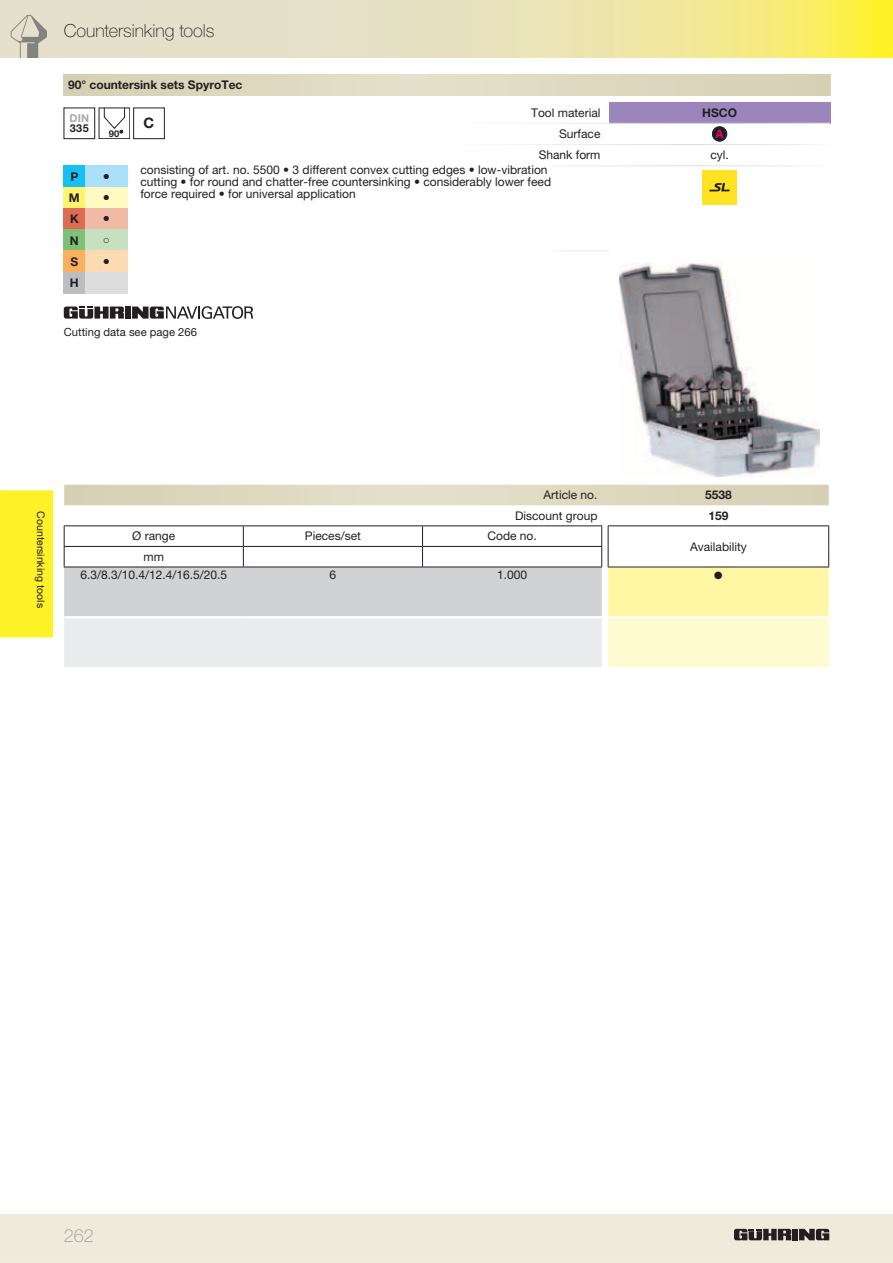
<style>
.page{position:relative;width:893px;height:1263px;background:#fff}
.page>*{position:absolute;margin:0;border:0;box-sizing:border-box;transform-origin:0 0}
.t1{font:100 18px "Helvetica Neue LTW1 G";letter-spacing:-.005em;color:#231f20}
.t2{font:100 18px "Helvetica Neue LTW1 G";color:#929497}
.t3{font:700 14.4px "Helvetica Neue LTW1 G";color:#231f20}
.t4{font:12px/18px "Helvetica Neue LTW1 G";color:#231f20;text-align:center}
.t5{font:700 12px/21.3px "Helvetica Neue LTW1 G";color:#231f20;text-align:justify}
.t6{font:700 11.4px "Univers LT";color:#ed0277}
.t7{font:11.25px "Helvetica Neue LTW1 G";color:#231f20}
.t8{font:700 10.8px "Helvetica Neue LTW1 G";color:#a8a9ad}
.t9{font:700 10.8px "Helvetica Neue LTW1 G";color:#231f20}
.t10{font:10.5px "Helvetica Neue LTW1 G";color:#231f20}
.t11{font:700 9.3px "Helvetica Neue LTW1 G";color:#231f20}
.s1{font-weight:900}
</style>
<div class="page">
<svg style="left:0;top:0;width:893px;height:58px;background:#ebe4ab"></svg>
<svg style="left:11px;top:15px;width:36px;height:42px;background:#c6c2b2"></svg>
<div style="left:0;top:1214px;width:893px;height:49px;background:#eeeadc"></div>
<svg style="left:64px;top:485px;width:765px;height:20px;background:#ddd7be"></svg>
<hr style="left:608px;top:525px;width:221px;height:1px;background:#231f20">
<hr style="left:64px;top:525px;width:179px;height:1px;background:#231f20">
<hr style="left:243px;top:525px;width:179px;height:1px;background:#231f20">
<hr style="left:422px;top:525px;width:180px;height:1px;background:#231f20">
<svg style="left:64px;top:526px;width:538px;height:141px"></svg>
<div style="left:64px;top:74px;width:766px;height:22px;background:#ddd7be"></div>
<div style="left:609px;top:102px;width:221px;height:21px;background:#9c85bd"></div>
<div style="left:64px;top:166px;width:21px;height:21px;background:#15c0f2"></div>
<div style="left:85px;top:166px;width:43px;height:21px;background:#aae0f9"></div>
<div style="left:64px;top:187px;width:21px;height:21px;background:#fff46d"></div>
<div style="left:85px;top:187px;width:43px;height:21px;background:#fffac1"></div>
<div style="left:64px;top:208px;width:21px;height:22px;background:#dd6c53"></div>
<div style="left:85px;top:208px;width:43px;height:22px;background:#f0baa6"></div>
<div style="left:64px;top:230px;width:21px;height:21px;background:#7fc077"></div>
<div style="left:85px;top:230px;width:43px;height:21px;background:#c7e0bf"></div>
<div style="left:64px;top:251px;width:21px;height:21px;background:#fab05f"></div>
<div style="left:85px;top:251px;width:43px;height:21px;background:#fedab3"></div>
<div style="left:64px;top:272px;width:21px;height:21px;background:#bcbdc0"></div>
<div style="left:85px;top:272px;width:43px;height:21px;background:#dcdddf"></div>
<div style="left:64px;top:108px;width:31px;height:31px;border:1px solid #231f20"></div>
<svg style="left:104px;top:107px;width:21px;height:26px"></svg>
<div style="left:99px;top:108px;width:31px;height:31px;border:1px solid #231f20"></div>
<div style="left:133px;top:108px;width:32px;height:31px;border:1px solid #231f20"></div>
<div style="left:712px;top:127px;width:15px;height:14px;background:#231f20;border-radius:50%"></div>
<div style="left:712px;top:126px;width:15px;height:15px;border:1px solid #231f20;border-radius:50%"></div>
<div style="left:702px;top:170px;width:35px;height:35px;background:#ffe222"></div>
<svg style="left:709px;top:183px;width:21px;height:8px"></svg>
<img style="left:619px;top:263px;width:201px;height:213px">
<div style="left:125px;top:307px;width:6px;height:12px;background:#231f20"></div>
<svg style="left:64px;top:307px;width:60px;height:12px"></svg>
<svg style="left:132px;top:306px;width:121px;height:13px"></svg>
<div style="left:0;top:490px;width:53px;height:147px;background:#fff229"></div>
<svg style="left:608px;top:526px;width:221px;height:142px"></svg>
<h1 class="t1" style="left:64px;top:24px;width:152px">Countersinking tools</h1>
<p class="t5" style="left:68px;top:75px;width:176px">90° countersink sets SpyroTec</p>
<p class="t8" style="left:69px;top:114px;width:21px">DIN</p>
<p class="t9" style="left:70px;top:125px;width:20px">335</p>
<p class="t11" style="left:109px;top:130px;width:16px">90<span class="s1">°</span></p>
<p class="t3" style="left:144px;top:118px;width:12px">C</p>
<p class="t4" style="left:531px;top:104px;width:71px">Tool material</p>
<p class="t5" style="left:702px;top:103px;width:36px">HSCO</p>
<p class="t4" style="left:559px;top:126px;width:43px">Surface</p>
<p class="t6" style="left:715px;top:130px;width:10px">A</p>
<p class="t4" style="left:539px;top:147px;width:63px">Shank form</p>
<p class="t4" style="left:710px;top:147px;width:20px">cyl.</p>
<p class="t5" style="left:70px;top:167px;width:10px">P</p>
<p class="t4" style="left:140px;top:165px;width:412px;line-height:12px;text-align:left">consisting of art. no. 5500 • 3 different convex cutting edges • low-vibration cutting • for round and chatter-free countersinking • considerably lower feed</p>
<p class="t5" style="left:69px;top:188px;width:12px">M</p>
<p class="t4" style="left:140px;top:186px;width:217px">force required • for universal application</p>
<p class="t5" style="left:70px;top:209px;width:10px">K N S H</p>
<p class="t7" style="left:64px;top:328px;width:135px">Cutting data see page 266</p>
<p class="t10" style="left:45px;top:511px;width:98px;rotate:90deg">Countersinking tools</p>
<p class="t4" style="left:543px;top:487px;width:55px">Article no.</p>
<p class="t5" style="left:705px;top:485px;width:28px">5538</p>
<p class="t4" style="left:515px;top:507px;width:84px">Discount group</p>
<p class="t5" style="left:708px;top:506px;width:22px">159</p>
<p class="t4" style="left:132px;top:528px;width:44px">Ø range</p>
<p class="t4" style="left:305px;top:528px;width:57px">Pieces/set</p>
<p class="t4" style="left:487px;top:528px;width:51px">Code no.</p>
<p class="t4" style="left:80px;top:549px;width:148px">mm<br>6.3/8.3/10.4/12.4/16.5/20.5</p>
<p class="t4" style="left:330px;top:567px;width:8px">6</p>
<p class="t4" style="left:497px;top:567px;width:32px">1.000</p>
<p class="t4" style="left:690px;top:538px;width:58px">Availability</p>
<h1 class="t2" style="left:64px;top:1229px;width:32px">262</h1>
</div>
